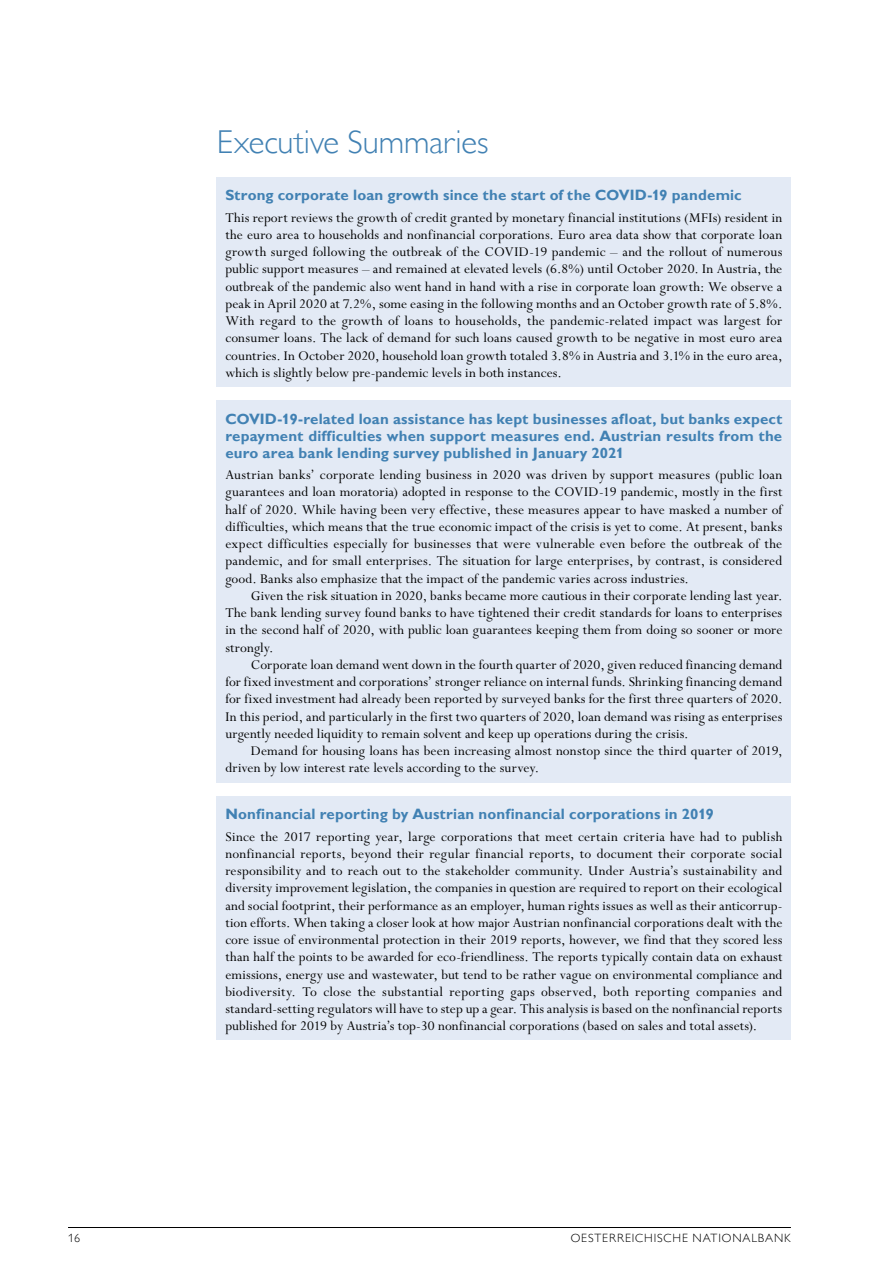
<style>
.page{position:relative;width:893px;height:1263px;background:#fff}
.page>*{position:absolute;margin:0;border:0;box-sizing:border-box;transform-origin:0 0}
.t1{font:300 33px "Gill Sans MT Pro";letter-spacing:-.005em;color:#4181b3}
.t2{font:15px/17.2px "Perpetua Std";letter-spacing:.01em;color:#000;text-align:justify}
.t3{font:700 15px/17px "Gill Sans MT Pro";letter-spacing:.01em;color:#4181b3;text-align:justify}
.t4{font:300 12px "Gill Sans MT Pro";letter-spacing:.075em;color:#000}
</style>
<div class="page">
<hr style="left:68px;top:1227px;width:723px;height:1px;background:#000">
<div style="left:217px;top:177px;width:574px;height:36px;background:#e3eaf5"></div>
<div style="left:217px;top:202px;width:574px;height:185px;background:#e3eaf5"></div>
<div style="left:217px;top:401px;width:574px;height:70px;background:#e3eaf5"></div>
<div style="left:217px;top:460px;width:574px;height:132px;background:#e3eaf5"></div>
<div style="left:217px;top:581px;width:574px;height:80px;background:#e3eaf5"></div>
<div style="left:217px;top:650px;width:574px;height:98px;background:#e3eaf5"></div>
<div style="left:217px;top:736px;width:574px;height:46px;background:#e3eaf5"></div>
<div style="left:217px;top:796px;width:574px;height:36px;background:#e3eaf5"></div>
<div style="left:217px;top:821px;width:574px;height:219px;background:#e3eaf5"></div>
<h1 class="t1" style="left:217px;top:122px;width:273px">Executive Summaries</h1>
<p class="t3" style="left:225px;top:186px;width:518px">Strong corporate loan growth since the start of the COVID-19 pandemic</p>
<p class="t2" style="left:225px;top:209px;width:559px">This report reviews the growth of credit granted by monetary financial institutions (MFIs) resident in the euro area to households and nonfinancial corporations. Euro area data show that corporate loan growth surged following the outbreak of the COVID-19 pandemic – and the rollout of numerous public support measures – and remained at elevated levels (6.8%) until October 2020. In Austria, the outbreak of the pandemic also went hand in hand with a rise in corporate loan growth: We observe a peak in April 2020 at 7.2%, some easing in the following months and an October growth rate of 5.8%.<br>With regard to the growth of loans to households, the pandemic-related impact was largest for consumer loans. The lack of demand for such loans caused growth to be negative in most euro area countries. In October 2020, household loan growth totaled 3.8% in Austria and 3.1% in the euro area, which is slightly below pre-pandemic levels in both instances.</p>
<p class="t3" style="left:225px;top:410px;width:559px">COVID-19-related loan assistance has kept businesses afloat, but banks expect repayment difficulties when support measures end. Austrian results from the euro area bank lending survey published in January 2021</p>
<p class="t2" style="left:225px;top:467px;width:559px">Austrian banks’ corporate lending business in 2020 was driven by support measures (public loan guarantees and loan moratoria) adopted in response to the COVID-19 pandemic, mostly in the first half of 2020. While having been very effective, these measures appear to have masked a number of difficulties, which means that the true economic impact of the crisis is yet to come. At present, banks expect difficulties especially for businesses that were vulnerable even before the outbreak of the pandemic, and for small enterprises. The situation for large enterprises, by contrast, is considered good. Banks also emphasize that the impact of the pandemic varies across industries.</p>
<p class="t2" style="left:225px;top:587px;width:559px;text-indent:26px">Given the risk situation in 2020, banks became more cautious in their corporate lending last year.<br>The bank lending survey found banks to have tightened their credit standards for loans to enterprises in the second half of 2020, with public loan guarantees keeping them from doing so sooner or more strongly.</p>
<p class="t2" style="left:225px;top:656px;width:559px;text-indent:26px">Corporate loan demand went down in the fourth quarter of 2020, given reduced financing demand for fixed investment and corporations’ stronger reliance on internal funds. Shrinking financing demand for fixed investment had already been reported by surveyed banks for the first three quarters of 2020.<br>In this period, and particularly in the first two quarters of 2020, loan demand was rising as enterprises urgently needed liquidity to remain solvent and keep up operations during the crisis.</p>
<p class="t2" style="left:225px;top:743px;width:559px;text-indent:26px">Demand for housing loans has been increasing almost nonstop since the third quarter of 2019, driven by low interest rate levels according to the survey.</p>
<p class="t3" style="left:225px;top:805px;width:490px">Nonfinancial reporting by Austrian nonfinancial corporations in 2019</p>
<p class="t2" style="left:225px;top:828px;width:559px">Since the 2017 reporting year, large corporations that meet certain criteria have had to publish nonfinancial reports, beyond their regular financial reports, to document their corporate social responsibility and to reach out to the stakeholder community. Under Austria’s sustainability and diversity improvement legislation, the companies in question are required to report on their ecological and social footprint, their performance as an employer, human rights issues as well as their anticorrup&shy;tion efforts. When taking a closer look at how major Austrian nonfinancial corporations dealt with the core issue of environmental protection in their 2019 reports, however, we find that they scored less than half the points to be awarded for eco-friendliness. The reports typically contain data on exhaust emissions, energy use and wastewater, but tend to be rather vague on environmental compliance and biodiversity. To close the substantial reporting gaps observed, both reporting companies and standard-setting regulators will have to step up a gear. This analysis is based on the nonfinancial reports published for 2019 by Austria’s top-30 nonfinancial corporations (based on sales and total assets).</p>
<p class="t4" style="left:68px;top:1231px;width:14px">16</p>
<p class="t4" style="left:571px;top:1231px;width:222px">OESTERREICHISCHE NATIONALBANK</p>
</div>
